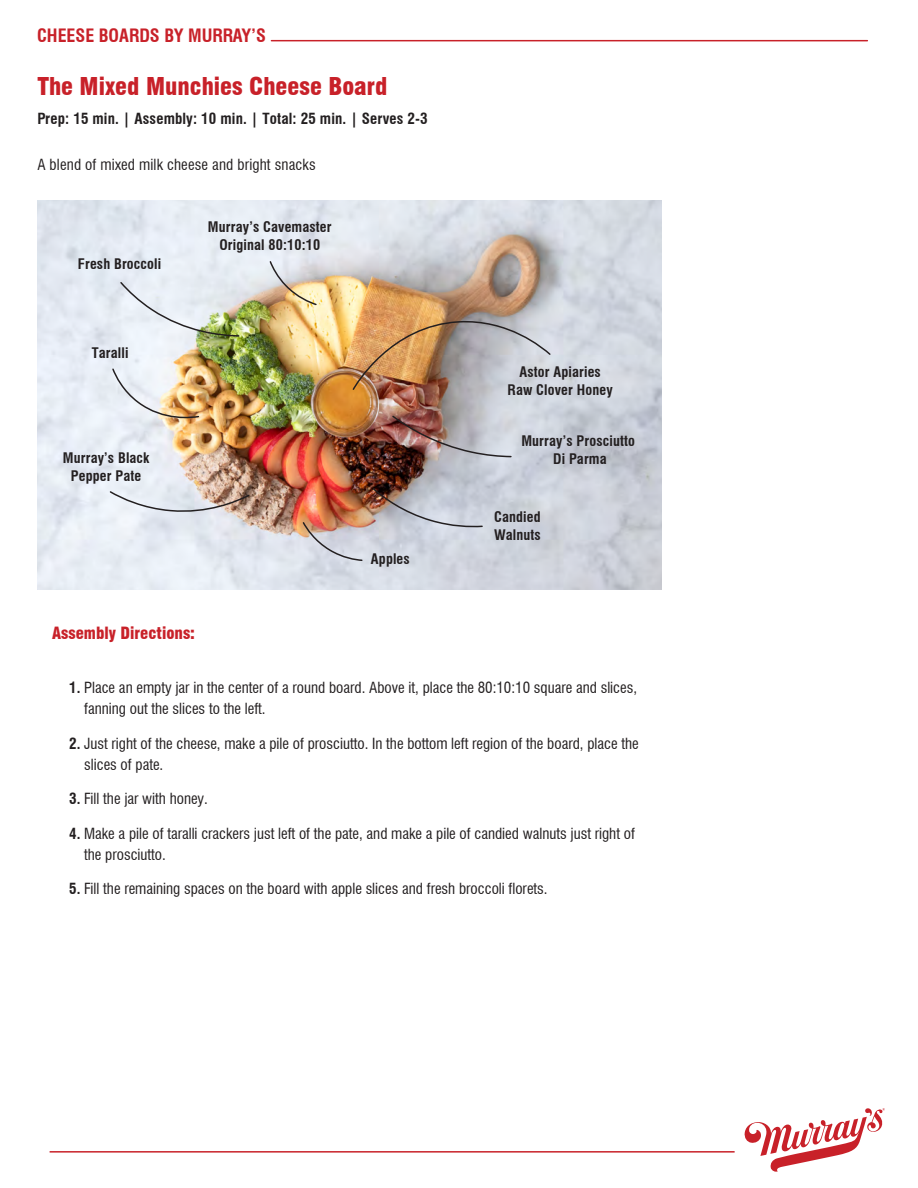
<style>
.page{position:relative;width:918px;height:1188px;background:#fff}
.page>*{position:absolute;margin:0;border:0;box-sizing:border-box;transform-origin:0 0}
.t1{font:900 condensed 24px "Swiss 721 BT";color:#c82129}
.t2{font:700 condensed 18px "Swiss 721 BT";color:#c82129}
.t3{font:900 condensed 16.5px "Swiss 721 BT";color:#c82129}
.t4{font:condensed 15px/21px "Swiss 721 BT";color:#231f20}
.t5{font:700 condensed 15px "Swiss 721 BT";letter-spacing:.01em;color:#231f20}
.t6{font:700 condensed 14.25px/18px "Swiss 721 BT";letter-spacing:.01em;color:#231f20;text-align:center}
.s1{font-weight:700}
</style>
<div class="page">
<hr style="left:50px;top:1151px;width:685px;height:2px;background:#c82129">
<hr style="left:271px;top:40px;width:596px;height:1px;background:#c82129">
<svg style="left:744px;top:1108px;width:141px;height:64px"></svg>
<img style="left:37px;top:201px;width:625px;height:388px">
<img style="left:119px;top:281px;width:121px;height:56px">
<img style="left:111px;top:367px;width:89px;height:57px">
<svg style="left:108px;top:490px;width:143px;height:25px;background:#cfcaca"></svg>
<svg style="left:268px;top:260px;width:50px;height:46px;background:#d8cab6"></svg>
<svg style="left:301px;top:521px;width:62px;height:41px;background:#cdbebd"></svg>
<img style="left:351px;top:319px;width:201px;height:72px">
<img style="left:391px;top:414px;width:121px;height:44px">
<svg style="left:371px;top:487px;width:113px;height:41px;background:#b6b3b9"></svg>
<p class="t2" style="left:37px;top:25px;width:230px">CHEESE BOARDS BY MURRAY’S</p>
<h1 class="t1" style="left:37px;top:72px;width:352px">The Mixed Munchies Cheese Board</h1>
<p class="t5" style="left:37px;top:110px;width:392px">Prep: 15 min. | Assembly: 10 min. | Total: 25 min. | Serves 2-3</p>
<p class="t4" style="left:37px;top:154px;width:280px">A blend of mixed milk cheese and bright snacks</p>
<p class="t6" style="left:78px;top:255px;width:85px">Fresh Broccoli</p>
<p class="t6" style="left:92px;top:343px;width:38px">Taralli</p>
<p class="t6" style="left:63px;top:449px;width:88px">Murray’s Black<br>Pepper Pate</p>
<p class="t6" style="left:208px;top:218px;width:125px">Murray’s Cavemaster<br>Original 80:10:10</p>
<p class="t3" style="left:52px;top:623px;width:144px">Assembly Directions:</p>
<p class="t6" style="left:371px;top:549px;width:40px">Apples</p>
<p class="t6" style="left:508px;top:363px;width:107px">Astor Apiaries<br>Raw Clover Honey</p>
<p class="t6" style="left:521px;top:432px;width:115px">Murray’s Prosciutto<br>Di Parma</p>
<p class="t6" style="left:494px;top:507px;width:48px;text-align:left">Candied<br>Walnuts</p>
<p class="t4" style="left:84px;top:678px;width:555px;text-indent:-15px"><span class="s1">1.</span> Place an empty jar in the center of a round board. Above it, place the 80:10:10 square and slices, fanning out the slices to the left.</p>
<p class="t4" style="left:84px;top:733px;width:556px;text-indent:-15px"><span class="s1">2.</span> Just right of the cheese, make a pile of prosciutto. In the bottom left region of the board, place the slices of pate.</p>
<p class="t4" style="left:69px;top:789px;width:140px"><span class="s1">3.</span> Fill the jar with honey.</p>
<p class="t4" style="left:84px;top:823px;width:552px;text-indent:-15px"><span class="s1">4.</span> Make a pile of taralli crackers just left of the pate, and make a pile of candied walnuts just right of the prosciutto.</p>
<p class="t4" style="left:69px;top:879px;width:480px"><span class="s1">5.</span> Fill the remaining spaces on the board with apple slices and fresh broccoli florets.</p>
</div>
